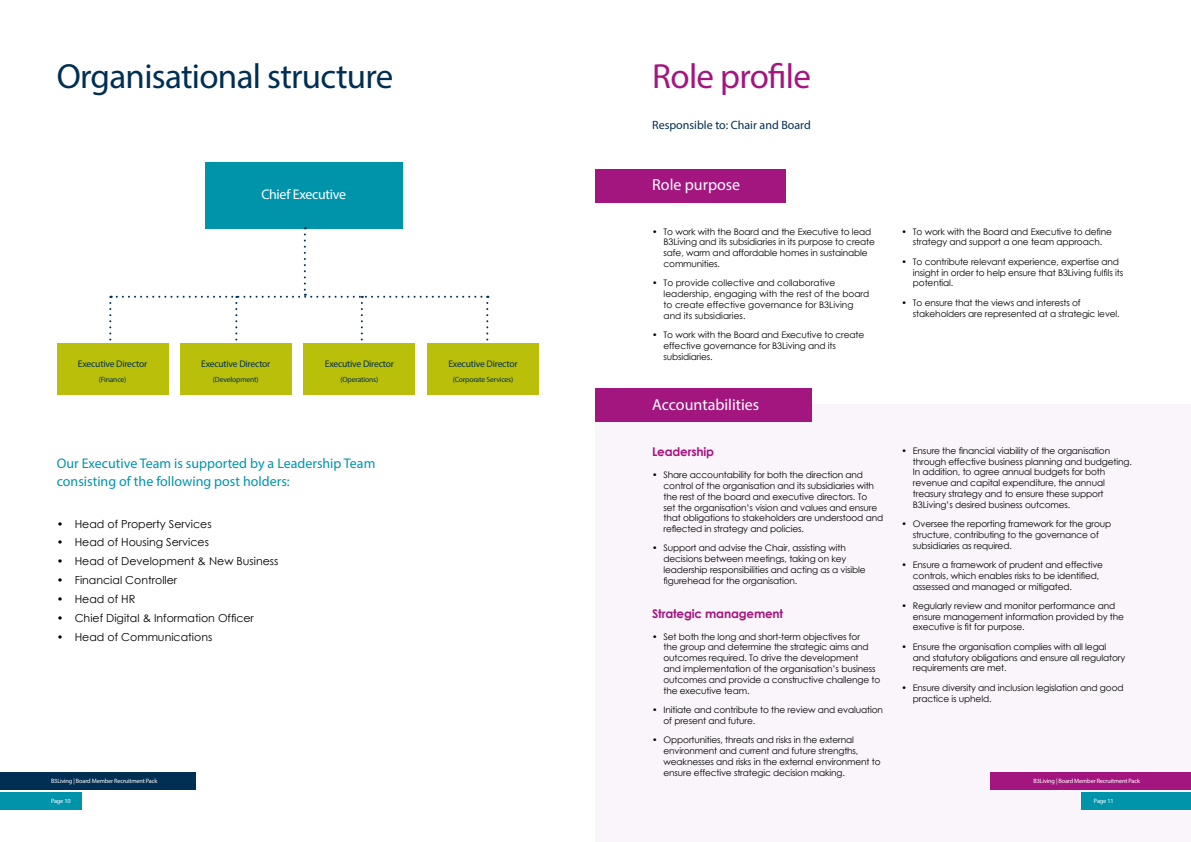
<style>
.page{position:relative;width:1191px;height:842px;background:#fff}
.page>*{position:absolute;margin:0;border:0;box-sizing:border-box;transform-origin:0 0}
.t1{font:35px "Myriad Pro";letter-spacing:-.02em;color:#002f53}
.t2{font:35px "Myriad Pro";letter-spacing:-.02em;color:#a4167f}
.t3{font:16px "Myriad Pro";color:#fff}
.t4{font:14px/18px "Myriad Pro";color:#0094aa}
.t5{font:14px "Myriad Pro";letter-spacing:-.02em;color:#fff}
.t6{font:700 12px "Century Gothic";letter-spacing:-.015em;color:#a4167f}
.t7{font:12px "Myriad Pro";color:#002f53}
.t8{font:11px "Century Gothic";color:#000}
.t9{font:9.6px "Myriad Pro";letter-spacing:-.02em;color:#002f53}
.t10{font:9px/10.8px "Century Gothic";letter-spacing:-.015em;color:#000}
.t11{font:7.6px "Myriad Pro";letter-spacing:-.02em;color:#002f53}
.t12{font:6.3px "Myriad Pro";letter-spacing:-.025em;color:#fff}
</style>
<div class="page">
<div style="left:595px;top:405px;width:596px;height:437px;background:#faf5fa"></div>
<div style="left:0;top:772px;width:195px;height:17px;background:#002f53"></div>
<div style="left:0;top:793px;width:82px;height:17px;background:#0094aa"></div>
<div style="left:990px;top:772px;width:201px;height:17px;background:#a4167f"></div>
<div style="left:1082px;top:793px;width:109px;height:17px;background:#0094aa"></div>
<div style="left:595px;top:169px;width:191px;height:33px;background:#a4167f"></div>
<div style="left:595px;top:388px;width:217px;height:34px;background:#a4167f"></div>
<div style="left:205px;top:162px;width:197px;height:66px;background:#0094aa"></div>
<svg style="left:109px;top:227px;width:379px;height:143px"></svg>
<div style="left:57px;top:343px;width:111px;height:51px;background:#bac00a"></div>
<div style="left:180px;top:343px;width:112px;height:51px;background:#bac00a"></div>
<div style="left:304px;top:343px;width:111px;height:51px;background:#bac00a"></div>
<div style="left:427px;top:343px;width:112px;height:51px;background:#bac00a"></div>
<h1 class="t1" style="left:57px;top:54px;width:338px">Organisational structure</h1>
<h3 class="t5" style="left:261px;top:186px;width:86px">Chief Executive</h3>
<p class="t9" style="left:78px;top:358px;width:71px">Executive Director</p>
<p class="t11" style="left:99px;top:374px;width:29px">(Finance)</p>
<p class="t9" style="left:201px;top:358px;width:71px">Executive Director</p>
<p class="t11" style="left:213px;top:374px;width:47px">(Development)</p>
<p class="t9" style="left:325px;top:358px;width:71px">Executive Director</p>
<p class="t11" style="left:341px;top:374px;width:39px">(Operations)</p>
<h3 class="t4" style="left:57px;top:454px;width:320px">Our Executive Team is supported by a Leadership Team consisting of the following post holders:</h3>
<p class="t8" style="left:57px;top:516px;width:156px">• Head of Property Services</p>
<p class="t8" style="left:57px;top:535px;width:154px">• Head of Housing Services</p>
<p class="t8" style="left:57px;top:554px;width:223px">• Head of Development &amp; New Business</p>
<p class="t8" style="left:57px;top:572px;width:122px">• Financial Controller</p>
<p class="t8" style="left:57px;top:591px;width:80px">• Head of HR</p>
<p class="t8" style="left:57px;top:610px;width:199px">• Chief Digital &amp; Information Officer</p>
<p class="t8" style="left:57px;top:629px;width:157px">• Head of Communications</p>
<p class="t12" style="left:51px;top:777px;width:108px">B3Living | Board Member Recruitment Pack</p>
<p class="t12" style="left:51px;top:797px;width:21px">Page 10</p>
<p class="t9" style="left:448px;top:358px;width:71px">Executive Director</p>
<p class="t11" style="left:453px;top:374px;width:62px">(Corporate Services)</p>
<h1 class="t2" style="left:652px;top:54px;width:160px">Role profile</h1>
<h3 class="t7" style="left:652px;top:117px;width:160px">Responsible to: Chair and Board</h3>
<h2 class="t3" style="left:652px;top:174px;width:90px">Role purpose</h2>
<p class="t10" style="left:663px;top:226px;width:213px;text-indent:-11px">• To work with the Board and the Executive to lead B3Living and its subsidiaries in its purpose to create safe, warm and affordable homes in sustainable communities.</p>
<p class="t10" style="left:663px;top:278px;width:207px;text-indent:-11px">• To provide collective and collaborative leadership, engaging with the rest of the board to create effective governance for B3Living and its subsidiaries.</p>
<p class="t10" style="left:663px;top:329px;width:202px;text-indent:-11px">• To work with the Board and Executive to create effective governance for B3Living and its subsidiaries.</p>
<h2 class="t3" style="left:652px;top:395px;width:108px">Accountabilities</h2>
<h3 class="t6" style="left:652px;top:442px;width:63px">Leadership</h3>
<p class="t10" style="left:663px;top:469px;width:221px;text-indent:-11px">• Share accountability for both the direction and control of the organisation and its subsidiaries with the rest of the board and executive directors. To<br>set the organisation’s vision and values and ensure that obligations to stakeholders are understood and reflected in strategy and policies.</p>
<p class="t10" style="left:663px;top:543px;width:204px;text-indent:-11px">• Support and advise the Chair, assisting with decisions between meetings, taking on key leadership responsibilities and acting as a visible figurehead for the organisation.</p>
<h3 class="t6" style="left:652px;top:604px;width:132px">Strategic management</h3>
<p class="t10" style="left:663px;top:631px;width:218px;text-indent:-11px">• Set both the long and short-term objectives for<br>the group and determine the strategic aims and outcomes required. To drive the development<br>and implementation of the organisation’s business outcomes and provide a constructive challenge to the executive team.</p>
<p class="t10" style="left:663px;top:704px;width:221px;text-indent:-11px">• Initiate and contribute to the review and evaluation of present and future.</p>
<p class="t10" style="left:663px;top:734px;width:219px;text-indent:-11px">• Opportunities, threats and risks in the external environment and current and future strengths, weaknesses and risks in the external environment to ensure effective strategic decision making.</p>
<p class="t10" style="left:901px;top:226px;width:212px;text-align:center">• To work with the Board and Executive to define strategy and support a one team approach.</p>
<p class="t10" style="left:913px;top:256px;width:212px;text-indent:-11px">• To contribute relevant experience, expertise and insight in order to help ensure that B3Living fulfils its potential.</p>
<p class="t10" style="left:913px;top:297px;width:208px;text-indent:-11px">• To ensure that the views and interests of stakeholders are represented at a strategic level.</p>
<p class="t10" style="left:913px;top:445px;width:220px;text-indent:-11px">• Ensure the financial viability of the organisation through effective business planning and budgeting.<br>In addition, to agree annual budgets for both revenue and capital expenditure, the annual treasury strategy and to ensure these support B3Living’s desired business outcomes.</p>
<p class="t10" style="left:913px;top:518px;width:200px;text-indent:-11px">• Oversee the reporting framework for the group structure, contributing to the governance of subsidiaries as required.</p>
<p class="t10" style="left:913px;top:559px;width:192px;text-indent:-11px">• Ensure a framework of prudent and effective controls, which enables risks to be identified, assessed and managed or mitigated.</p>
<p class="t10" style="left:913px;top:600px;width:212px;text-indent:-11px">• Regularly review and monitor performance and ensure management information provided by the executive is fit for purpose.</p>
<p class="t10" style="left:913px;top:641px;width:214px;text-indent:-11px">• Ensure the organisation complies with all legal and statutory obligations and ensure all regulatory requirements are met.</p>
<p class="t10" style="left:913px;top:682px;width:212px;text-indent:-11px">• Ensure diversity and inclusion legislation and good practice is upheld.</p>
<p class="t12" style="left:1033px;top:777px;width:108px">B3Living | Board Member Recruitment Pack</p>
<p class="t12" style="left:1094px;top:797px;width:21px">Page 11</p>
</div>
